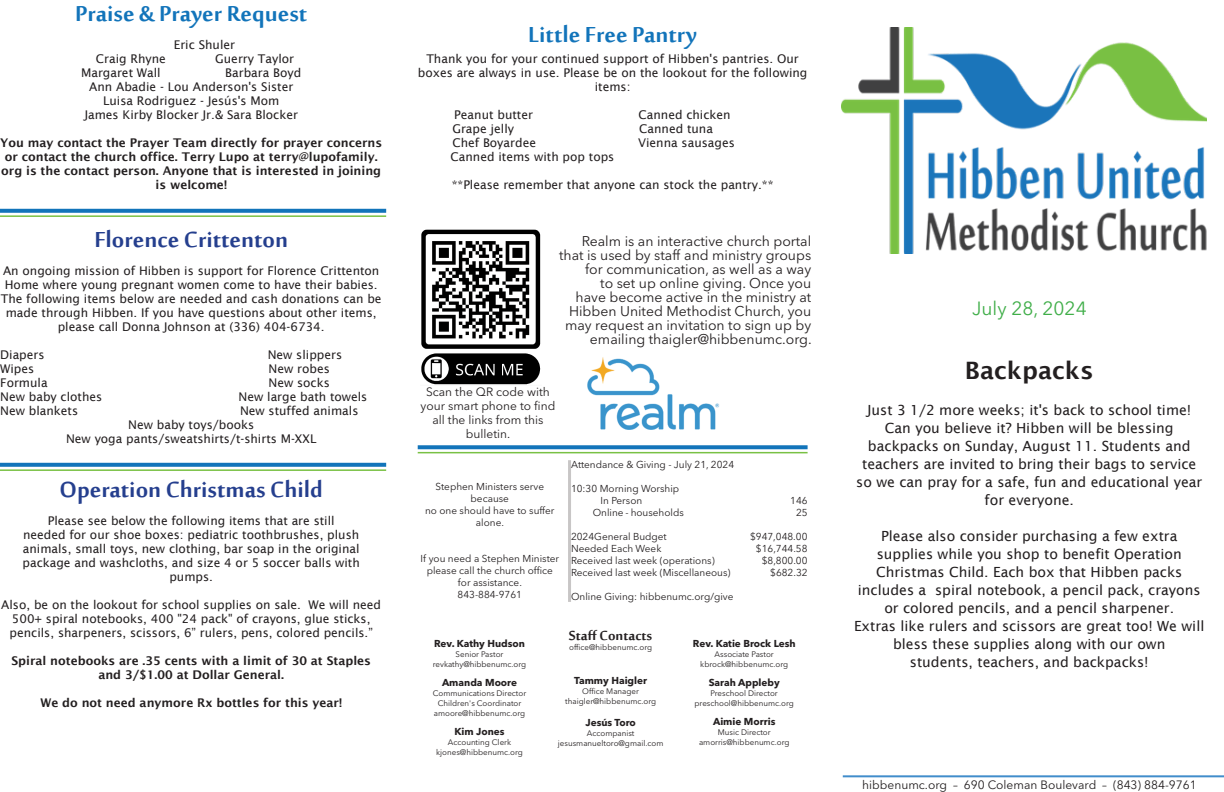
<style>
.page{position:relative;width:1224px;height:792px;background:#fff}
.page>*{position:absolute;margin:0;border:0;box-sizing:border-box;transform-origin:0 0}
.t1{font:700 30px "Sakkal Majalla";color:#253f8e}
.t2{font:700 30px "Sakkal Majalla";color:#1274ba}
.t3{font:600 24px "Lucida Sans";color:#231f20}
.t4{font:19px "Avenir Next LT Pro";color:#40ae49}
.t5{font:700 18px "Sakkal Majalla";color:#231f20}
.t6{font:14px/18px "Lucida Sans";color:#231f20;text-align:center}
.t7{font:14px/14px "Avenir Next LT Pro";color:#231f20;text-align:right}
.t8{font:12px/14px "Lucida Sans";color:#231f20;text-align:center}
.t9{font:600 12px/14px "Lucida Sans";color:#231f20;text-align:center}
.t10{font:12px/14px "Avenir Next LT Pro";color:#231f20;text-align:center}
.t11{font:10px "Avenir Next LT Pro";color:#231f20}
.t12{font:700 10px "Avenir Next LT Pro";color:#231f20}
.t13{font:8px "Avenir Next LT Pro";color:#231f20}
</style>
<div class="page">
<img style="left:587px;top:357px;width:133px;height:73px">
<hr style="left:843px;top:775px;width:381px;height:2px;background:#418dcb">
<svg style="left:0;top:209px;width:386px;height:4px;background:#1e7bbd"></svg>
<hr style="left:0;top:215px;width:386px;height:2px;background:#79c144">
<svg style="left:0;top:463px;width:386px;height:4px;background:#1e7bbd"></svg>
<hr style="left:0;top:469px;width:386px;height:2px;background:#79c144">
<hr style="left:568px;top:460px;width:3px;height:142px;background:#c8c6c6">
<svg style="left:418px;top:445px;width:390px;height:4px;background:#217dbe"></svg>
<hr style="left:418px;top:452px;width:390px;height:1px;background:#79c144">
<img style="left:421px;top:229px;width:120px;height:156px">
<img style="left:842px;top:27px;width:364px;height:226px">
<p class="t2" style="left:75px;top:-3px;width:234px">Praise &amp; Prayer Request</p>
<p class="t8" style="left:174px;top:38px;width:63px">Eric Shuler</p>
<p class="t8" style="left:96px;top:52px;width:72px">Craig Rhyne</p>
<p class="t8" style="left:215px;top:52px;width:80px">Guerry Taylor</p>
<p class="t8" style="left:81px;top:66px;width:81px">Margaret Wall</p>
<p class="t8" style="left:225px;top:66px;width:78px">Barbara Boyd</p>
<p class="t8" style="left:89px;top:80px;width:206px">Ann Abadie - Lou Anderson's Sister</p>
<p class="t8" style="left:103px;top:94px;width:178px">Luisa Rodriguez - Jesús's Mom</p>
<p class="t8" style="left:84px;top:108px;width:215px">James Kirby Blocker Jr.&amp; Sara Blocker</p>
<p class="t9" style="left:0;top:136px;width:384px">You may contact the Prayer Team directly for prayer concerns or contact the church office. Terry Lupo at terry@lupofamily. org is the contact person. Anyone that is interested in joining is welcome!</p>
<p class="t1" style="left:94px;top:223px;width:195px">Florence Crittenton</p>
<p class="t8" style="left:1px;top:264px;width:382px">An ongoing mission of Hibben is support for Florence Crittenton Home where young pregnant women come to have their babies.<br>The following items below are needed and cash donations can be made through Hibben. If you have questions about other items, please call Donna Johnson at (336) 404-6734.</p>
<p class="t8" style="left:0;top:348px;width:46px">Diapers</p>
<p class="t8" style="left:268px;top:348px;width:76px">New slippers</p>
<p class="t8" style="left:0;top:362px;width:36px">Wipes</p>
<p class="t8" style="left:269px;top:362px;width:63px">New robes</p>
<p class="t8" style="left:0;top:376px;width:49px">Formula</p>
<p class="t8" style="left:269px;top:376px;width:63px">New socks</p>
<p class="t8" style="left:0;top:390px;width:104px">New baby clothes</p>
<p class="t8" style="left:239px;top:390px;width:130px">New large bath towels</p>
<p class="t8" style="left:0;top:404px;width:79px">New blankets</p>
<p class="t8" style="left:240px;top:404px;width:120px">New stuffed animals</p>
<p class="t8" style="left:128px;top:418px;width:127px">New baby toys/books</p>
<p class="t8" style="left:66px;top:432px;width:252px">New yoga pants/sweatshirts/t-shirts M-XXL</p>
<p class="t1" style="left:60px;top:473px;width:265px">Operation Christmas Child</p>
<p class="t8" style="left:48px;top:514px;width:288px">Please see below the following items that are still</p>
<p class="t8" style="left:22px;top:528px;width:339px">needed for our shoe boxes: pediatric toothbrushes, plush animals, small toys, new clothing, bar soap in the original package and washcloths, and size 4 or 5 soccer balls with pumps.</p>
<p class="t8" style="left:1px;top:598px;width:382px">Also, be on the lookout for school supplies on sale. We will need<br>500+ spiral notebooks, 400 "24 pack" of crayons, glue sticks, pencils, sharpeners, scissors, 6” rulers, pens, colored pencils.”</p>
<p class="t9" style="left:11px;top:654px;width:361px">Spiral notebooks are .35 cents with a limit of 30 at Staples and 3/$1.00 at Dollar General.</p>
<p class="t9" style="left:41px;top:696px;width:303px">We do not need anymore Rx bottles for this year!</p>
<p class="t2" style="left:528px;top:18px;width:170px">Little Free Pantry</p>
<p class="t8" style="left:418px;top:52px;width:391px">Thank you for your continued support of Hibben's pantries. Our boxes are always in use. Please be on the lookout for the following items:</p>
<p class="t8" style="left:454px;top:108px;width:80px">Peanut butter</p>
<p class="t8" style="left:639px;top:108px;width:94px">Canned chicken</p>
<p class="t8" style="left:452px;top:122px;width:63px">Grape jelly</p>
<p class="t8" style="left:639px;top:122px;width:75px">Canned tuna</p>
<p class="t8" style="left:452px;top:136px;width:85px">Chef Boyardee</p>
<p class="t8" style="left:638px;top:136px;width:98px">Vienna sausages</p>
<p class="t8" style="left:451px;top:150px;width:165px">Canned items with pop tops</p>
<p class="t8" style="left:452px;top:178px;width:323px">**Please remember that anyone can stock the pantry.**</p>
<p class="t7" style="left:559px;top:234px;width:254px">Realm is an interactive church portal that is used by staff and ministry groups for communication, as well as a way<br>to set up online giving. Once you<br>have become active in the ministry at Hibben United Methodist Church, you may request an invitation to sign up by emailing thaigler@hibbenumc.org.</p>
<p class="t10" style="left:421px;top:384px;width:136px">Scan the QR code with your smart phone to find all the links from this bulletin.</p>
<p class="t11" style="left:436px;top:480px;width:110px">Stephen Ministers serve</p>
<p class="t11" style="left:471px;top:492px;width:40px">because</p>
<p class="t11" style="left:425px;top:504px;width:131px">no one should have to suffer</p>
<p class="t11" style="left:476px;top:516px;width:30px">alone.</p>
<p class="t11" style="left:420px;top:552px;width:140px">If you need a Stephen Minister</p>
<p class="t11" style="left:427px;top:564px;width:128px">please call the church office</p>
<p class="t11" style="left:458px;top:576px;width:65px">for assistance.</p>
<p class="t11" style="left:458px;top:588px;width:66px">843-884-9761</p>
<p class="t11" style="left:571px;top:458px;width:165px">Attendance &amp; Giving - July 21, 2024</p>
<p class="t11" style="left:571px;top:482px;width:110px">10:30 Morning Worship</p>
<p class="t11" style="left:601px;top:494px;width:43px">In Person</p>
<p class="t11" style="left:790px;top:494px;width:19px">146</p>
<p class="t11" style="left:593px;top:506px;width:93px">Online - households</p>
<p class="t11" style="left:796px;top:506px;width:13px">25</p>
<p class="t11" style="left:571px;top:530px;width:97px">2024General Budget</p>
<p class="t11" style="left:750px;top:530px;width:59px">$947,048.00</p>
<p class="t11" style="left:571px;top:542px;width:92px">Needed Each Week</p>
<p class="t11" style="left:756px;top:542px;width:53px">$16,744.58</p>
<p class="t11" style="left:571px;top:554px;width:145px">Received last week (operations)</p>
<p class="t11" style="left:762px;top:554px;width:47px">$8,800.00</p>
<p class="t11" style="left:571px;top:566px;width:161px">Received last week (Miscellaneous)</p>
<p class="t11" style="left:770px;top:566px;width:39px">$682.32</p>
<p class="t11" style="left:571px;top:590px;width:164px">Online Giving: hibbenumc.org/give</p>
<p class="t12" style="left:434px;top:637px;width:93px">Rev. Kathy Hudson</p>
<p class="t13" style="left:456px;top:649px;width:49px">Senior Pastor</p>
<p class="t13" style="left:433px;top:659px;width:95px">revkathy@hibbenumc.org</p>
<p class="t12" style="left:442px;top:676px;width:77px">Amanda Moore</p>
<p class="t13" style="left:433px;top:688px;width:95px">Communications Director</p>
<p class="t13" style="left:438px;top:698px;width:85px">Children's Coordinator</p>
<p class="t13" style="left:434px;top:708px;width:93px">amoore@hibbenumc.org</p>
<p class="t12" style="left:454px;top:725px;width:52px">Kim Jones</p>
<p class="t13" style="left:448px;top:737px;width:65px">Accounting Clerk</p>
<p class="t13" style="left:436px;top:747px;width:88px">kjones@hibbenumc.org</p>
<p class="t5" style="left:569px;top:626px;width:85px">Staff Contacts</p>
<p class="t13" style="left:569px;top:643px;width:84px">office@hibbenumc.org</p>
<p class="t12" style="left:574px;top:674px;width:74px">Tammy Haigler</p>
<p class="t13" style="left:582px;top:686px;width:58px">Office Manager</p>
<p class="t13" style="left:565px;top:696px;width:92px">thaigler@hibbenumc.org</p>
<p class="t12" style="left:586px;top:716px;width:52px">Jesús Toro</p>
<p class="t13" style="left:587px;top:728px;width:49px">Accompanist</p>
<p class="t13" style="left:558px;top:738px;width:107px">jesusmanueltoro@gmail.com</p>
<p class="t12" style="left:693px;top:637px;width:104px">Rev. Katie Brock Lesh</p>
<p class="t13" style="left:715px;top:649px;width:61px">Associate Pastor</p>
<p class="t13" style="left:700px;top:659px;width:89px">kbrock@hibbenumc.org</p>
<p class="t12" style="left:709px;top:676px;width:73px">Sarah Appleby</p>
<p class="t13" style="left:711px;top:689px;width:69px">Preschool Director</p>
<p class="t13" style="left:695px;top:699px;width:101px">preschool@hibbenumc.org</p>
<p class="t12" style="left:713px;top:716px;width:64px">Aimie Morris</p>
<p class="t13" style="left:718px;top:728px;width:54px">Music Director</p>
<p class="t13" style="left:699px;top:738px;width:92px">amorris@hibbenumc.org</p>
<p class="t4" style="left:972px;top:297px;width:116px">July 28, 2024</p>
<p class="t3" style="left:965px;top:357px;width:130px">Backpacks</p>
<p class="t6" style="left:867px;top:401px;width:326px">Just 3 1/2 more weeks; it's back to school time!<br>Can you believe it? Hibben will be blessing</p>
<p class="t6" style="left:856px;top:437px;width:348px">backpacks on Sunday, August 11. Students and teachers are invited to bring their bags to service so we can pray for a safe, fun and educational year for everyone.</p>
<p class="t6" style="left:881px;top:527px;width:298px">Please also consider purchasing a few extra</p>
<p class="t6" style="left:876px;top:545px;width:308px;text-align:left">supplies while you shop to benefit Operation<br>Christmas Child. Each box that Hibben packs</p>
<p class="t6" style="left:858px;top:581px;width:344px">includes a spiral notebook, a pencil pack, crayons or colored pencils, and a pencil sharpener.</p>
<p class="t6" style="left:854px;top:617px;width:352px">Extras like rulers and scissors are great too! We will bless these supplies along with our own</p>
<p class="t6" style="left:910px;top:653px;width:240px">students, teachers, and backpacks!</p>
<p class="t10" style="left:862px;top:778px;width:336px">hibbenumc.org – 690 Coleman Boulevard – (843) 884-9761</p>
</div>
